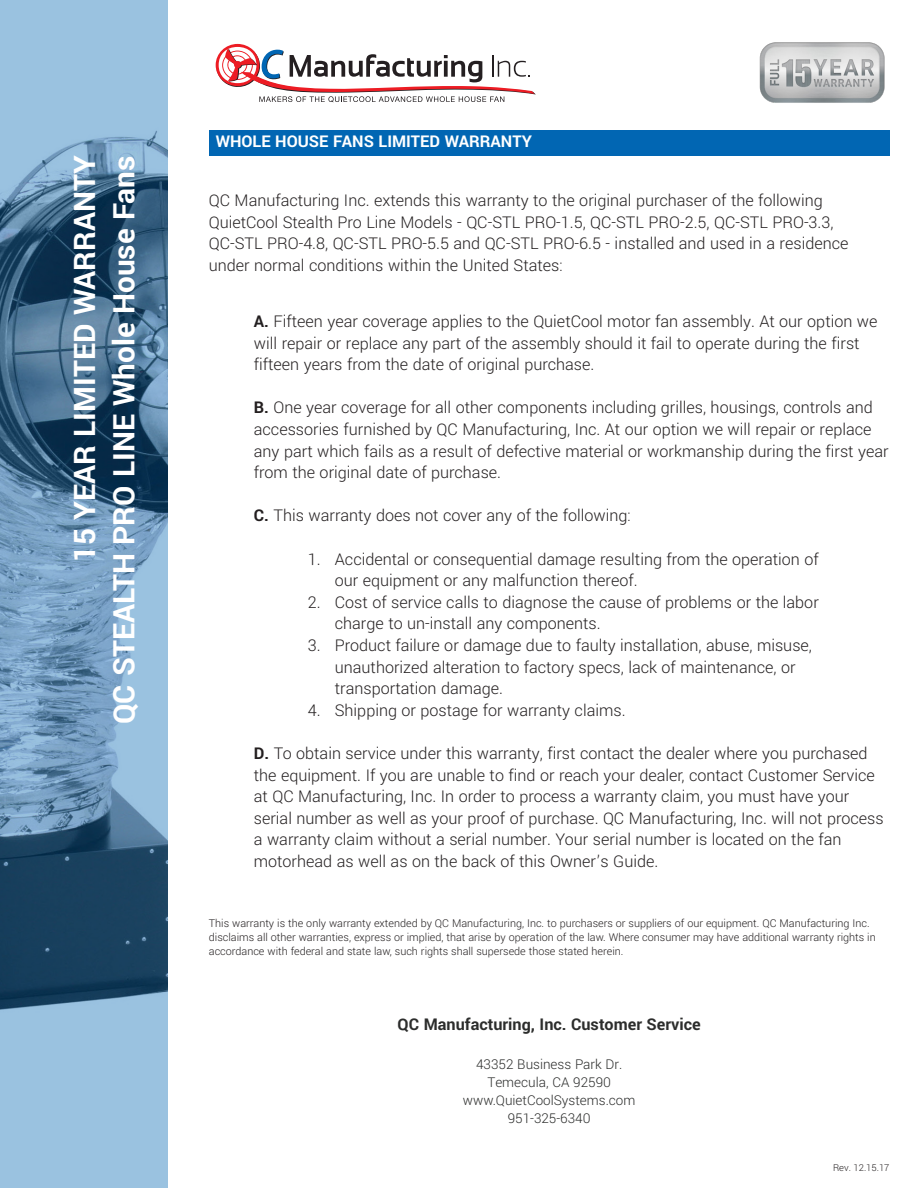
<style>
.page{position:relative;width:918px;height:1188px;background:#fff}
.page>*{position:absolute;margin:0;border:0;box-sizing:border-box;transform-origin:0 0}
.t1{font:700 33px "Yantramanav";color:#fff}
.t2{font:300 18px/21.6px "Yantramanav";color:#231f20}
.t3{font:700 18px "Yantramanav";color:#2c2d2c}
.t4{font:700 18px "Yantramanav";color:#fff}
.t5{font:300 15px "Yantramanav";color:#2c2d2c}
.t6{font:300 12px/14.4px "Yantramanav";color:#231f20}
.t7{font:300 10.5px "Yantramanav";color:#231f20}
.s1{font-weight:700}
</style>
<div class="page">
<div style="left:209px;top:130px;width:680px;height:26px;background:#0166b3"></div>
<svg style="left:0;top:0;width:168px;height:1188px;background:#638aaa"></svg>
<svg style="left:216px;top:44px;width:320px;height:58px"></svg>
<img style="left:759px;top:42px;width:126px;height:61px">
<p class="t1" style="left:64px;top:562px;width:408px;rotate:-90deg">15 YEAR LIMITED WARRANTY</p>
<p class="t1" style="left:104px;top:724px;width:570px;rotate:-90deg">QC STEALTH PRO LINE Whole House Fans</p>
<p class="t4" style="left:216px;top:130px;width:318px">WHOLE HOUSE FANS LIMITED WARRANTY</p>
<p class="t2" style="left:209px;top:190px;width:641px">QC Manufacturing Inc. extends this warranty to the original purchaser of the following QuietCool Stealth Pro Line Models - QC-STL PRO-1.5, QC-STL PRO-2.5, QC-STL PRO-3.3, QC-STL PRO-4.8, QC-STL PRO-5.5 and QC-STL PRO-6.5 - installed and used in a residence under normal conditions within the United States:</p>
<p class="t2" style="left:254px;top:311px;width:625px"><span class="s1">A.</span> Fifteen year coverage applies to the QuietCool motor fan assembly. At our option we will repair or replace any part of the assembly should it fail to operate during the first fifteen years from the date of original purchase.</p>
<p class="t2" style="left:254px;top:397px;width:636px"><span class="s1">B.</span> One year coverage for all other components including grilles, housings, controls and accessories furnished by QC Manufacturing, Inc. At our option we will repair or replace any part which fails as a result of defective material or workmanship during the first year from the original date of purchase.</p>
<p class="t2" style="left:254px;top:505px;width:379px"><span class="s1">C.</span> This warranty does not cover any of the following:</p>
<p class="t2" style="left:335px;top:548px;width:485px;text-indent:-27px">1. Accidental or consequential damage resulting from the operation of our equipment or any malfunction thereof.</p>
<p class="t2" style="left:335px;top:591px;width:485px;text-indent:-27px">2. Cost of service calls to diagnose the cause of problems or the labor charge to un-install any components.</p>
<p class="t2" style="left:335px;top:635px;width:479px;text-indent:-27px">3. Product failure or damage due to faulty installation, abuse, misuse, unauthorized alteration to factory specs, lack of maintenance, or transportation damage.</p>
<p class="t2" style="left:308px;top:699px;width:319px">4. Shipping or postage for warranty claims.</p>
<p class="t2" style="left:254px;top:743px;width:631px"><span class="s1">D.</span> To obtain service under this warranty, first contact the dealer where you purchased the equipment. If you are unable to find or reach your dealer, contact Customer Service at QC Manufacturing, Inc. In order to process a warranty claim, you must have your serial number as well as your proof of purchase. QC Manufacturing, Inc. will not process a warranty claim without a serial number. Your serial number is located on the fan motorhead as well as on the back of this Owner’s Guide.</p>
<p class="t6" style="left:209px;top:916px;width:668px">This warranty is the only warranty extended by QC Manufacturing, Inc. to purchasers or suppliers of our equipment. QC Manufacturing Inc. disclaims all other warranties, express or implied, that arise by operation of the law. Where consumer may have additional warranty rights in accordance with federal and state law, such rights shall supersede those stated herein.</p>
<p class="t3" style="left:398px;top:1013px;width:305px">QC Manufacturing, Inc. Customer Service</p>
<p class="t5" style="left:476px;top:1055px;width:148px">43352 Business Park Dr.</p>
<p class="t5" style="left:487px;top:1073px;width:125px">Temecula, CA 92590</p>
<p class="t5" style="left:463px;top:1091px;width:174px">www.QuietCoolSystems.com</p>
<p class="t5" style="left:508px;top:1109px;width:84px">951-325-6340</p>
<p class="t7" style="left:833px;top:1162px;width:58px">Rev. 12.15.17</p>
</div>
